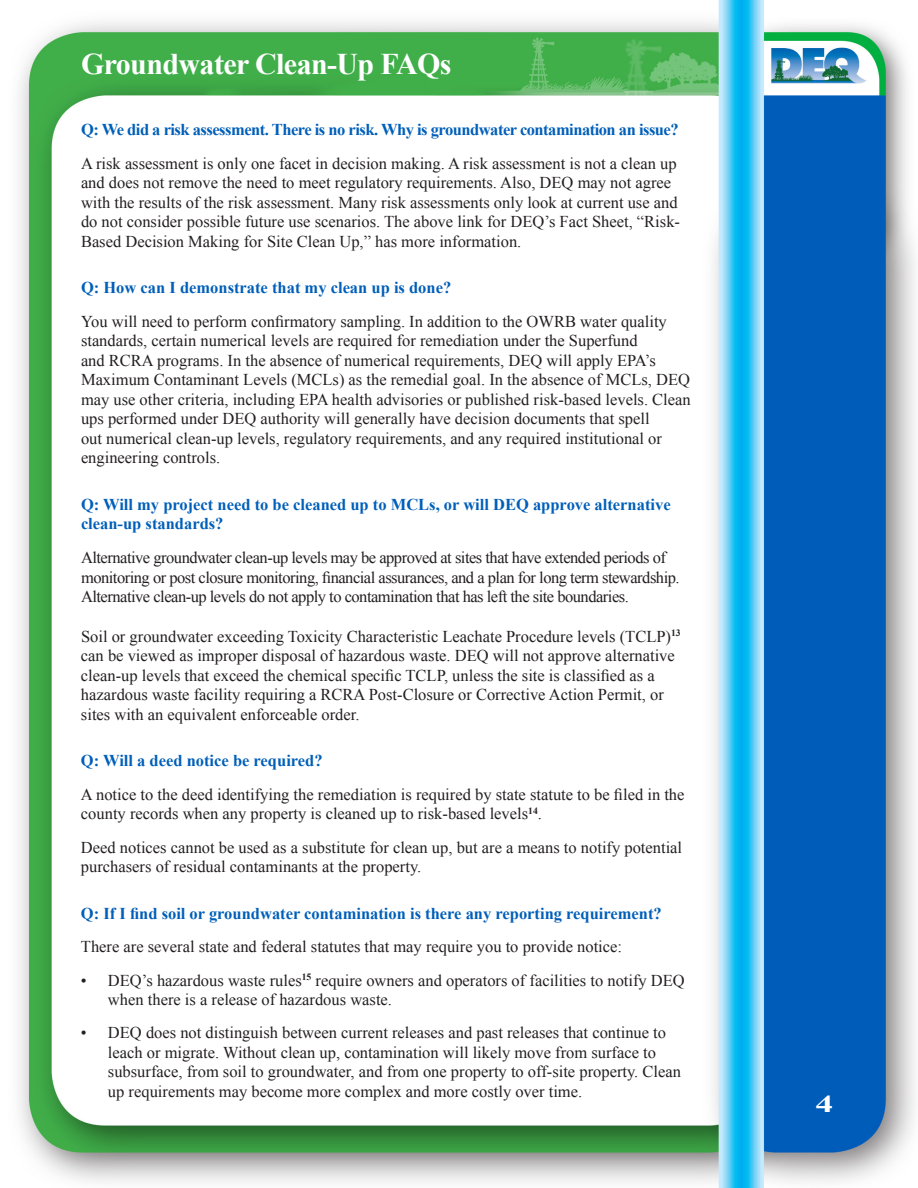
<style>
.page{position:relative;width:918px;height:1188px;background:#fff}
.page>*{position:absolute;margin:0;border:0;box-sizing:border-box;transform-origin:0 0}
.t1{font:700 30px "Times New Roman";letter-spacing:-.02em;color:#fff}
.t2{font:700 24px "Times New Roman";color:#fff;scale:1.5 1}
.t3{font:16.5px/19.5px "Times New Roman";color:#231f20}
.t4{font:16.5px/19.5px "Times New Roman";letter-spacing:-.03em;color:#231f20}
.t5{font:700 16.5px/19.5px "Times New Roman";color:#005fb9}
.t6{font:700 16.5px "Times New Roman";letter-spacing:-.03em;color:#005fb9}
</style>
<div class="page">
<img style="left:18px;top:0;width:898px;height:1188px">
<h1 class="t1" style="left:81px;top:43px;width:372px">Groundwater Clean-Up FAQs</h1>
<p class="t6" style="left:81px;top:118px;width:599px">Q: We did a risk assessment. There is no risk. Why is groundwater contamination an issue?</p>
<p class="t3" style="left:81px;top:153px;width:601px">A risk assessment is only one facet in decision making. A risk assessment is not a clean up and does not remove the need to meet regulatory requirements. Also, DEQ may not agree with the results of the risk assessment. Many risk assessments only look at current use and do not consider possible future use scenarios. The above link for DEQ’s Fact Sheet, “Risk-Based Decision Making for Site Clean Up,” has more information.</p>
<p class="t5" style="left:81px;top:278px;width:372px">Q: How can I demonstrate that my clean up is done?</p>
<p class="t3" style="left:81px;top:311px;width:611px">You will need to perform confirmatory sampling. In addition to the OWRB water quality standards, certain numerical levels are required for remediation under the Superfund<br>and RCRA programs. In the absence of numerical requirements, DEQ will apply EPA’s Maximum Contaminant Levels (MCLs) as the remedial goal. In the absence of MCLs, DEQ may use other criteria, including EPA health advisories or published risk-based levels. Clean ups performed under DEQ authority will generally have decision documents that spell<br>out numerical clean-up levels, regulatory requirements, and any required institutional or engineering controls.</p>
<p class="t5" style="left:81px;top:494px;width:591px">Q: Will my project need to be cleaned up to MCLs, or will DEQ approve alternative clean-up standards?</p>
<p class="t4" style="left:81px;top:548px;width:600px">Alternative groundwater clean-up levels may be approved at sites that have extended periods of monitoring or post closure monitoring, financial assurances, and a plan for long term stewardship.<br>Alternative clean-up levels do not apply to contamination that has left the site boundaries.</p>
<p class="t3" style="left:81px;top:626px;width:601px">Soil or groundwater exceeding Toxicity Characteristic Leachate Procedure levels (TCLP)<sup>13 </sup>can be viewed as improper disposal of hazardous waste. DEQ will not approve alternative clean-up levels that exceed the chemical specific TCLP, unless the site is classified as a hazardous waste facility requiring a RCRA Post-Closure or Corrective Action Permit, or sites with an equivalent enforceable order.</p>
<p class="t5" style="left:81px;top:751px;width:243px">Q: Will a deed notice be required?</p>
<p class="t3" style="left:81px;top:784px;width:605px">A notice to the deed identifying the remediation is required by state statute to be filed in the county records when any property is cleaned up to risk-based levels<sup>14</sup>.</p>
<p class="t3" style="left:81px;top:837px;width:603px">Deed notices cannot be used as a substitute for clean up, but are a means to notify potential purchasers of residual contaminants at the property.</p>
<p class="t5" style="left:81px;top:903px;width:582px">Q: If I find soil or groundwater contamination is there any reporting requirement?</p>
<p class="t3" style="left:81px;top:937px;width:543px">There are several state and federal statutes that may require you to provide notice:</p>
<p class="t3" style="left:108px;top:970px;width:578px;text-indent:-27px">• DEQ’s hazardous waste rules<sup>15</sup> require owners and operators of facilities to notify DEQ when there is a release of hazardous waste.</p>
<p class="t3" style="left:108px;top:1023px;width:575px;text-indent:-27px">• DEQ does not distinguish between current releases and past releases that continue to leach or migrate. Without clean up, contamination will likely move from surface to subsurface, from soil to groundwater, and from one property to off-site property. Clean up requirements may become more complex and more costly over time.</p>
<h2 class="t2" style="left:816px;top:1087px;width:13px">4</h2>
</div>
